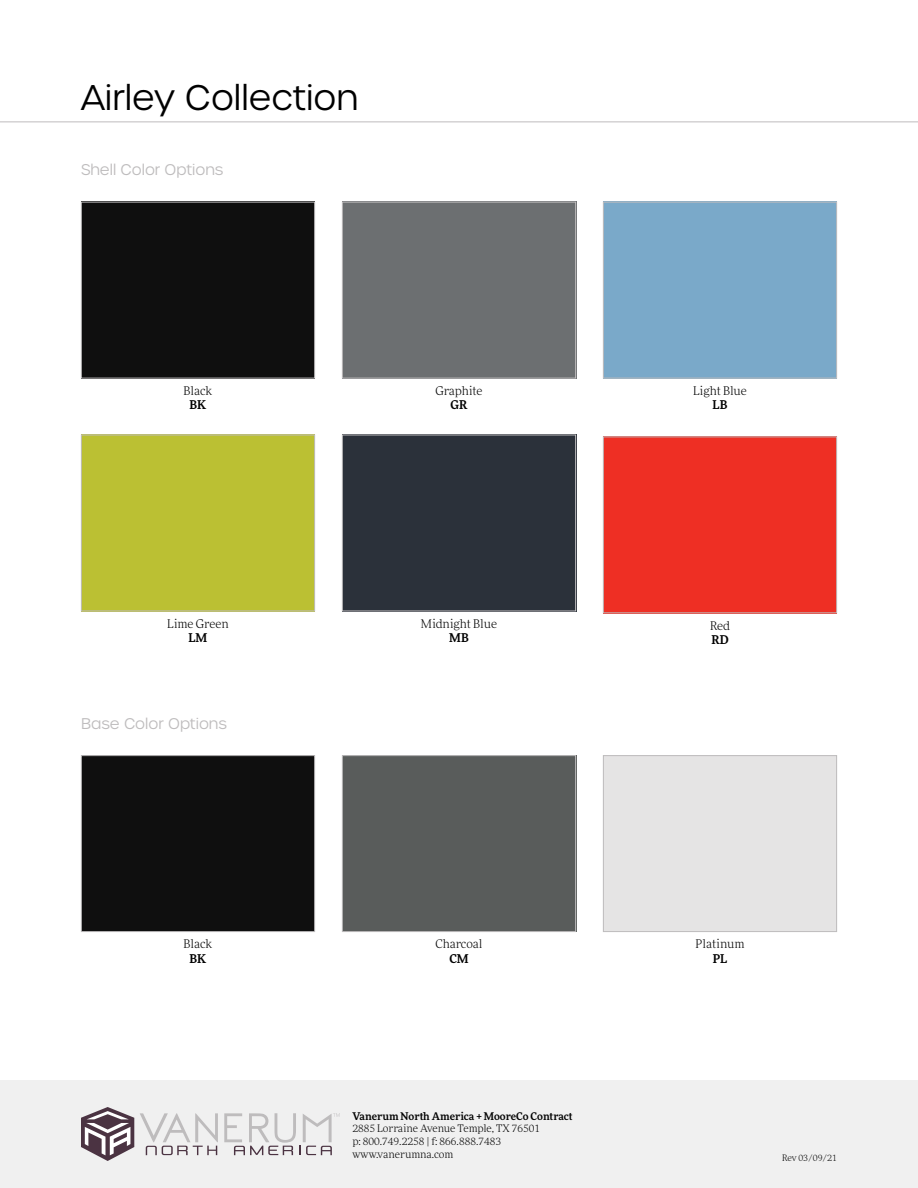
<style>
.page{position:relative;width:918px;height:1188px;background:#fff}
.page>*{position:absolute;margin:0;border:0;box-sizing:border-box;transform-origin:0 0}
.t1{font:300 34.5px "Urbane";color:#000}
.t2{font:300 15px "Urbane";color:#bebcbd}
.t3{font:300 12px "More Pro";color:#000}
.t4{font:500 12px "More Pro";color:#000}
.t5{font:300 10.5px/12.6px "More Pro";color:#000}
.t6{font:500 10.5px "More Pro";color:#000}
.t7{font:300 9px "More Pro";color:#000}
</style>
<div class="page">
<hr style="left:0;top:122px;width:918px;height:1px;background:#bebcbd">
<div style="left:0;top:1080px;width:918px;height:108px;background:#f0f0f0"></div>
<div style="left:83px;top:204px;width:230px;height:172px;background:#0f0f0f"></div>
<div style="left:81px;top:202px;width:234px;height:176px;border:1px solid #bebcbd"></div>
<div style="left:342px;top:202px;width:234px;height:176px;border:1px solid #bebcbd"></div>
<div style="left:603px;top:202px;width:234px;height:176px;border:1px solid #bebcbd"></div>
<div style="left:83px;top:437px;width:230px;height:172px;background:#bbc033"></div>
<div style="left:81px;top:435px;width:234px;height:176px;border:1px solid #bebcbd"></div>
<div style="left:344px;top:437px;width:230px;height:172px;background:#2b313a"></div>
<div style="left:342px;top:435px;width:234px;height:176px;border:1px solid #bebcbd"></div>
<svg style="left:81px;top:1107px;width:53px;height:54px"></svg>
<svg style="left:140px;top:1113px;width:78px;height:42px"></svg>
<svg style="left:224px;top:1113px;width:116px;height:42px"></svg>
<div style="left:83px;top:757px;width:230px;height:173px;background:#0f0f0f"></div>
<div style="left:81px;top:755px;width:234px;height:177px;border:1px solid #bebcbd"></div>
<div style="left:344px;top:757px;width:230px;height:173px;background:#595c5b"></div>
<div style="left:342px;top:755px;width:234px;height:177px;border:1px solid #bebcbd"></div>
<div style="left:603px;top:755px;width:234px;height:177px;border:1px solid #bebcbd"></div>
<div style="left:605px;top:439px;width:230px;height:172px;background:#ee2f24"></div>
<div style="left:603px;top:437px;width:234px;height:176px;border:1px solid #bebcbd"></div>
<h1 class="t1" style="left:81px;top:76px;width:279px">Airley Collection</h1>
<h2 class="t2" style="left:81px;top:160px;width:144px">Shell Color Options</h2>
<p class="t3" style="left:184px;top:383px;width:30px">Black</p>
<p class="t4" style="left:190px;top:396px;width:18px">BK</p>
<p class="t3" style="left:167px;top:616px;width:63px">Lime Green</p>
<p class="t4" style="left:189px;top:629px;width:20px">LM</p>
<h2 class="t2" style="left:81px;top:714px;width:147px">Base Color Options</h2>
<p class="t3" style="left:184px;top:936px;width:30px">Black</p>
<p class="t4" style="left:190px;top:950px;width:18px">BK</p>
<p class="t3" style="left:435px;top:383px;width:49px">Graphite</p>
<p class="t4" style="left:451px;top:396px;width:18px">GR</p>
<p class="t3" style="left:421px;top:616px;width:78px">Midnight Blue</p>
<p class="t4" style="left:449px;top:629px;width:21px">MB</p>
<p class="t3" style="left:435px;top:936px;width:49px">Charcoal</p>
<p class="t4" style="left:449px;top:950px;width:21px">CM</p>
<p class="t6" style="left:352px;top:1109px;width:222px">Vanerum North America + MooreCo Contract</p>
<p class="t5" style="left:352px;top:1122px;width:189px">2885 Lorraine Avenue Temple, TX 76501 p: 800.749.2258 | f: 866.888.7483 www.vanerumna.com</p>
<p class="t3" style="left:693px;top:383px;width:55px">Light Blue</p>
<p class="t4" style="left:713px;top:396px;width:16px">LB</p>
<p class="t3" style="left:710px;top:617px;width:21px">Red</p>
<p class="t4" style="left:711px;top:631px;width:19px">RD</p>
<p class="t3" style="left:696px;top:936px;width:50px">Platinum</p>
<p class="t4" style="left:713px;top:950px;width:16px">PL</p>
<p class="t7" style="left:782px;top:1152px;width:56px">Rev 03/09/21</p>
</div>
